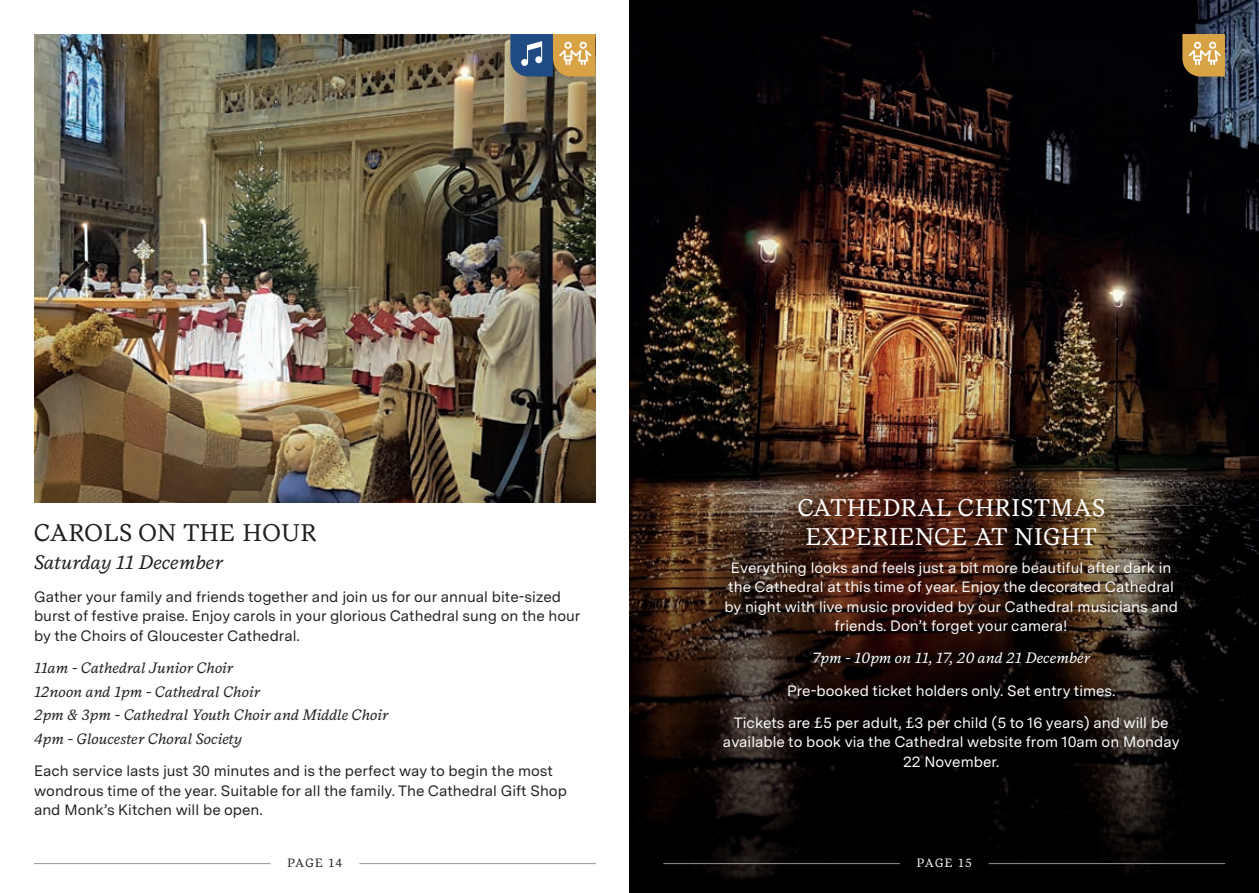
<style>
.page{position:relative;width:1259px;height:893px;background:#fff}
.page>*{position:absolute;margin:0;border:0;box-sizing:border-box;transform-origin:0 0}
.t1{font:24px/28.8px "Messina Serif";letter-spacing:.03em;color:#fff;text-align:center}
.t2{font:24px "Messina Serif";letter-spacing:.03em;color:#231f20}
.Body{font:italic 19.5px "Messina Serif";color:#231f20}
.Body-2{font:15px/19.5px "Messina Sans";color:#fff;text-align:center}
.Body-3{font:15px/19.5px "Messina Sans";color:#231f20}
.Body-4{font:italic 15px "Messina Serif";color:#231f20}
.Body-5{font:italic 15px "Messina Serif";color:#fff}
.t3{font:12px "Messina Serif";letter-spacing:.09em;color:#231f20}
.t4{font:12px "Messina Serif";letter-spacing:.095em;color:#fff}
</style>
<div class="page">
<hr style="left:34px;top:863px;width:236px;height:1px;background:#939598">
<hr style="left:359px;top:863px;width:237px;height:1px;background:#939598">
<img style="left:629px;top:0;width:630px;height:327px">
<img style="left:629px;top:327px;width:630px;height:566px">
<hr style="left:663px;top:863px;width:237px;height:1px;background:#939598">
<hr style="left:988px;top:863px;width:237px;height:1px;background:#939598">
<img style="left:34px;top:34px;width:562px;height:469px">
<svg style="left:1182px;top:34px;width:43px;height:43px;background:#d0a559"></svg>
<svg style="left:510px;top:34px;width:85px;height:43px;background:#898575"></svg>
<p class="t2" style="left:34px;top:516px;width:284px">CAROLS ON THE HOUR</p>
<p class="Body" style="left:34px;top:549px;width:190px">Saturday 11 December</p>
<p class="Body-3" style="left:34px;top:586px;width:548px">Gather your family and friends together and join us for our annual bite-sized burst of festive praise. Enjoy carols in your glorious Cathedral sung on the hour by the Choirs of Gloucester Cathedral.</p>
<p class="Body-4" style="left:34px;top:657px;width:201px">11am - Cathedral Junior Choir</p>
<p class="Body-4" style="left:34px;top:681px;width:227px">12noon and 1pm - Cathedral Choir</p>
<p class="Body-4" style="left:34px;top:705px;width:356px">2pm &amp; 3pm - Cathedral Youth Choir and Middle Choir</p>
<p class="Body-4" style="left:34px;top:728px;width:209px">4pm - Gloucester Choral Society</p>
<p class="Body-3" style="left:34px;top:761px;width:534px">Each service lasts just 30 minutes and is the perfect way to begin the most wondrous time of the year. Suitable for all the family. The Cathedral Gift Shop and Monk’s Kitchen will be open.</p>
<p class="t1" style="left:797px;top:492px;width:309px">CATHEDRAL CHRISTMAS<br>EXPERIENCE AT NIGHT</p>
<p class="Body-2" style="left:724px;top:557px;width:455px">Everything looks and feels just a bit more beautiful after dark in the Cathedral at this time of year. Enjoy the decorated Cathedral by night with live music provided by our Cathedral musicians and friends. Don’t forget your camera!</p>
<p class="Body-5" style="left:812px;top:648px;width:279px">7pm - 10pm on 11, 17, 20 and 21 December</p>
<p class="Body-2" style="left:787px;top:680px;width:330px">Pre-booked ticket holders only. Set entry times.</p>
<p class="Body-2" style="left:723px;top:713px;width:458px">Tickets are £5 per adult, £3 per child (5 to 16 years) and will be available to book via the Cathedral website from 10am on Monday<br>22 November.</p>
<p class="t3" style="left:287px;top:855px;width:56px">PAGE 14</p>
<p class="t4" style="left:917px;top:855px;width:56px">PAGE 15</p>
</div>
